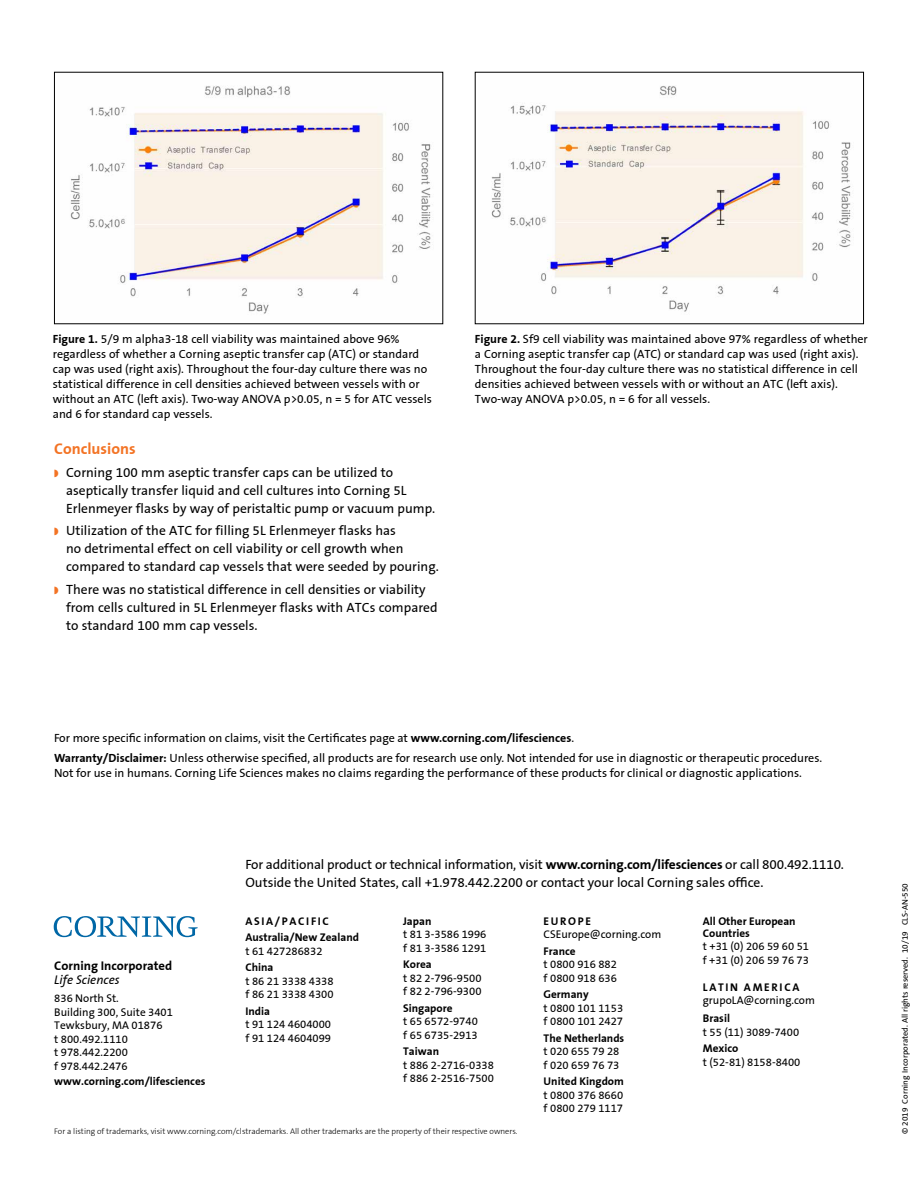
<style>
.page{position:relative;width:918px;height:1188px;background:#fff}
.page>*{position:absolute;margin:0;border:0;box-sizing:border-box;transform-origin:0 0}
.t1{font:700 15.75px "Corning Sans";color:#f37324}
.t2{font:13.5px/18px "Corning Sans";color:#000}
.t3{font:700 12.75px "Corning Sans";color:#000}
.t4{font:italic 12.75px "Corning Sans";color:#000}
.t5{font:12px/15px "Corning Sans";color:#000}
.t6{font:11.25px/13.5px "Corning Sans";color:#000}
.t7{font:700 11.25px/16.5px "Corning Sans";color:#000}
.t8{font:700 11.25px "Corning Sans";letter-spacing:.15em;color:#000}
.t9{font:300 8.25px "Corning Sans";color:#000}
.t10{font:8.25px "Corning Sans";color:#000}
.s1{font-weight:700}
.s2{color:#f37324}
</style>
<div class="page">
<svg style="left:54px;top:916px;width:144px;height:21px"></svg>
<img style="left:491px;top:86px;width:360px;height:226px">
<img style="left:70px;top:86px;width:361px;height:228px">
<p class="t5" style="left:53px;top:332px;width:381px"><span class="s1">Figure 1.</span> 5/9 m alpha3-18 cell viability was maintained above 96% regardless of whether a Corning aseptic transfer cap (ATC) or standard cap was used (right axis). Throughout the four-day culture there was no statistical difference in cell densities achieved between vessels with or without an ATC (left axis). Two-way ANOVA p&gt;0.05, n = 5 for ATC vessels and 6 for standard cap vessels.</p>
<h1 class="t1" style="left:54px;top:440px;width:83px">Conclusions</h1>
<p class="t2" style="left:66px;top:463px;width:371px;text-indent:-12px"><span class="s2">◗</span> Corning 100 mm aseptic transfer caps can be utilized to aseptically transfer liquid and cell cultures into Corning 5L<br>Erlenmeyer flasks by way of peristaltic pump or vacuum pump.</p>
<p class="t2" style="left:66px;top:522px;width:374px;text-indent:-12px"><span class="s2">◗</span> Utilization of the ATC for filling 5L Erlenmeyer flasks has<br>no detrimental effect on cell viability or cell growth when compared to standard cap vessels that were seeded by pouring.</p>
<p class="t2" style="left:66px;top:580px;width:373px;text-indent:-12px"><span class="s2">◗</span> There was no statistical difference in cell densities or viability from cells cultured in 5L Erlenmeyer flasks with ATCs compared to standard 100 mm cap vessels.</p>
<p class="t5" style="left:475px;top:332px;width:394px"><span class="s1">Figure 2.</span> Sf9 cell viability was maintained above 97% regardless of whether a Corning aseptic transfer cap (ATC) or standard cap was used (right axis).<br>Throughout the four-day culture there was no statistical difference in cell densities achieved between vessels with or without an ATC (left axis).<br>Two-way ANOVA p&gt;0.05, n = 6 for all vessels.</p>
<p class="t5" style="left:54px;top:729px;width:770px;line-height:19.5px">For more specific information on claims, visit the Certificates page at <span class="s1">www.corning.com/lifesciences</span>.<br><span class="s1">Warranty/Disclaimer:</span> Unless otherwise specified, all products are for research use only. Not intended for use in diagnostic or therapeutic procedures.</p>
<p class="t5" style="left:54px;top:765px;width:749px">Not for use in humans. Corning Life Sciences makes no claims regarding the performance of these products for clinical or diagnostic applications.</p>
<p class="t3" style="left:54px;top:958px;width:120px">Corning Incorporated</p>
<p class="t4" style="left:54px;top:972px;width:67px">Life Sciences</p>
<p class="t6" style="left:54px;top:992px;width:120px">836 North St.<br>Building 300, Suite 3401<br>Tewksbury, MA 01876<br>t 800.492.1110<br>t 978.442.2200<br>f 978.442.2476</p>
<p class="t7" style="left:54px;top:1073px;width:153px">www.corning.com/lifesciences</p>
<p class="t2" style="left:245px;top:855px;width:600px">For additional product or technical information, visit <span class="s1">www.corning.com/lifesciences</span> or call 800.492.1110.<br>Outside the United States, call +1.978.442.2200 or contact your local Corning sales office.</p>
<p class="t7" style="left:245px;top:913px;width:115px">ASIA/PACIFIC<br>Australia/New Zealand</p>
<p class="t6" style="left:245px;top:944px;width:79px">t 61 427286832</p>
<p class="t7" style="left:245px;top:959px;width:30px">China</p>
<p class="t6" style="left:245px;top:974px;width:90px">t 86 21 3338 4338 f 86 21 3338 4300</p>
<p class="t7" style="left:245px;top:1003px;width:26px">India</p>
<p class="t6" style="left:245px;top:1018px;width:87px">t 91 124 4604000 f 91 124 4604099</p>
<p class="t7" style="left:403px;top:913px;width:30px">Japan</p>
<p class="t6" style="left:403px;top:928px;width:85px">t 81 3-3586 1996 f 81 3-3586 1291</p>
<p class="t7" style="left:403px;top:956px;width:30px">Korea</p>
<p class="t6" style="left:403px;top:971px;width:80px">t 82 2-796-9500 f 82 2-796-9300</p>
<p class="t7" style="left:403px;top:1000px;width:51px">Singapore</p>
<p class="t6" style="left:403px;top:1015px;width:76px">t 65 6572-9740 f 65 6735-2913</p>
<p class="t7" style="left:403px;top:1043px;width:37px">Taiwan</p>
<p class="t6" style="left:403px;top:1058px;width:92px">t 886 2-2716-0338 f 886 2-2516-7500</p>
<p class="t7" style="left:544px;top:913px;width:49px">EUROPE</p>
<p class="t6" style="left:544px;top:928px;width:119px">CSEurope@corning.com</p>
<p class="t7" style="left:544px;top:943px;width:34px">France</p>
<p class="t6" style="left:544px;top:958px;width:75px">t 0800 916 882 f 0800 918 636</p>
<p class="t7" style="left:544px;top:986px;width:47px">Germany</p>
<p class="t6" style="left:544px;top:1001px;width:81px">t 0800 101 1153 f 0800 101 2427</p>
<p class="t7" style="left:544px;top:1030px;width:82px">The Netherlands</p>
<p class="t6" style="left:544px;top:1045px;width:77px">t 020 655 79 28 f 020 659 76 73</p>
<p class="t7" style="left:544px;top:1073px;width:82px">United Kingdom</p>
<p class="t6" style="left:544px;top:1088px;width:81px">t 0800 376 8660 f 0800 279 1117</p>
<p class="t7" style="left:703px;top:915px;width:94px;line-height:12px">All Other European<br>Countries</p>
<p class="t6" style="left:703px;top:940px;width:108px">t +31 (0) 206 59 60 51 f +31 (0) 206 59 76 73</p>
<p class="t8" style="left:703px;top:980px;width:98px">LATIN AMERICA</p>
<p class="t6" style="left:703px;top:994px;width:114px">grupoLA@corning.com</p>
<p class="t7" style="left:703px;top:1010px;width:29px">Brasil</p>
<p class="t6" style="left:703px;top:1025px;width:98px">t 55 (11) 3089-7400</p>
<p class="t7" style="left:703px;top:1040px;width:37px">Mexico</p>
<p class="t6" style="left:703px;top:1055px;width:99px">t (52-81) 8158-8400</p>
<p class="t9" style="left:54px;top:1126px;width:465px">For a listing of trademarks, visit www.corning.com/clstrademarks. All other trademarks are the property of their respective owners.</p>
<p class="t10" style="left:900px;top:1134px;width:252px;rotate:-90deg">© 2019 Corning Incorporated. All rights reserved. 10/19 CLS-AN-550</p>
</div>
